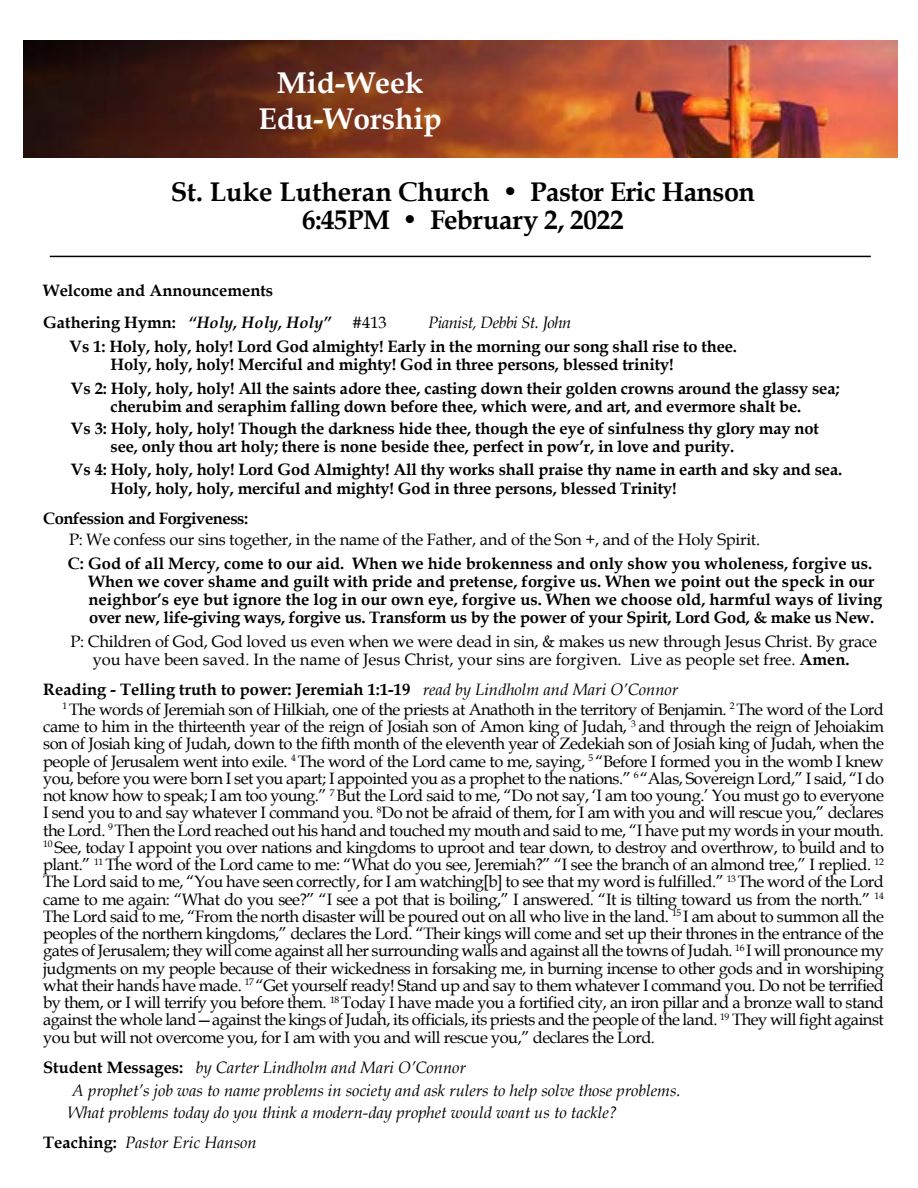
<style>
.page{position:relative;width:918px;height:1188px;background:#fff}
.page>*{position:absolute;margin:0;border:0;box-sizing:border-box;transform-origin:0 0}
.t1{font:700 30px/36px "Book Antiqua";color:#fff;text-align:center}
.t2{font:700 27px/28.5px "Book Antiqua";letter-spacing:-.01em;color:#000;text-align:center}
.t3{font:16.5px/17.2px "Book Antiqua";letter-spacing:-.015em;color:#000;text-align:center}
.t4{font:700 16.5px/18px "Book Antiqua";letter-spacing:-.01em;color:#000}
.t5{font:italic 16.5px/22.5px "Book Antiqua";color:#000}
.t6{font:italic 16.5px "Book Antiqua";letter-spacing:-.025em;color:#000}
.s1{font-weight:400}
.s2{font-style:italic}
.s3{font-weight:700}
.s4{font-weight:700;font-style:normal}
</style>
<div class="page">
<hr style="left:50px;top:256px;width:821px;height:1px;background:#000">
<img style="left:23px;top:40px;width:875px;height:118px">
<h1 class="t1" style="left:258px;top:64px;width:185px">Mid-Week<br>Edu-Worship</h1>
<h2 class="t2" style="left:171px;top:177px;width:586px">St. Luke Lutheran Church <span class="s1">•</span> Pastor Eric Hanson<br>6:45PM <span class="s1">•</span> February 2, 2022</h2>
<p class="t4" style="left:43px;top:275px;width:290px;line-height:31.5px">Welcome and Announcements<br>Gathering Hymn: <span class="s2">“Holy, Holy, Holy”</span></p>
<p class="t3" style="left:352px;top:313px;width:36px">#413</p>
<p class="t6" style="left:428px;top:311px;width:145px">Pianist, Debbi St. John</p>
<p class="t4" style="left:111px;top:337px;width:628px;text-indent:-41px">Vs 1: Holy, holy, holy! Lord God almighty! Early in the morning our song shall rise to thee.<br>Holy, holy, holy! Merciful and mighty! God in three persons, blessed trinity!</p>
<p class="t4" style="left:71px;top:379px;width:770px;text-align:center">Vs 2: Holy, holy, holy! All the saints adore thee, casting down their golden crowns around the glassy sea; cherubim and seraphim falling down before thee, which were, and art, and evermore shalt be.</p>
<p class="t4" style="left:111px;top:420px;width:710px;text-indent:-40px">Vs 3: Holy, holy, holy! Though the darkness hide thee, though the eye of sinfulness thy glory may not see, only thou art holy; there is none beside thee, perfect in pow’r, in love and purity.</p>
<p class="t4" style="left:111px;top:460px;width:733px;line-height:19.5px;text-indent:-40px">Vs 4: Holy, holy, holy! Lord God Almighty! All thy works shall praise thy name in earth and sky and sea.<br>Holy, holy, holy, merciful and mighty! God in three persons, blessed Trinity!</p>
<p class="t4" style="left:43px;top:510px;width:207px">Confession and Forgiveness:</p>
<p class="t3" style="left:69px;top:531px;width:692px">P: We confess our sins together, in the name of the Father, and of the Son +, and of the Holy Spirit.</p>
<p class="t4" style="left:89px;top:555px;width:795px;text-indent:-21px">C: God of all Mercy, come to our aid. When we hide brokenness and only show you wholeness, forgive us.<br>When we cover shame and guilt with pride and pretense, forgive us. When we point out the speck in our neighbor’s eye but ignore the log in our own eye, forgive us. When we choose old, harmful ways of living over new, life-giving ways, forgive us. Transform us by the power of your Spirit, Lord God, &amp; make us New.</p>
<p class="t3" style="left:70px;top:632px;width:808px;line-height:18px">P: Children of God, God loved us even when we were dead in sin, &amp; makes us new through Jesus Christ. By grace you have been saved. In the name of Jesus Christ, your sins are forgiven. Live as people set free. <span class="s3">Amen.</span></p>
<p class="t3" style="left:63px;top:680px;width:823px;line-height:19.5px;text-align:left;text-indent:-19px"><span class="s3">Reading - Telling truth to power: Jeremiah 1:1-19</span> <span class="s2">read by Lindholm and Mari O’Connor<br></span><sup>1</sup> The words of Jeremiah son of Hilkiah, one of the priests at Anathoth in the territory of Benjamin. <sup>2</sup> The word of the Lord</p>
<p class="t3" style="left:43px;top:718px;width:842px;text-align:justify">came to him in the thirteenth year of the reign of Josiah son of Amon king of Judah, <sup>3</sup> and through the reign of Jehoiakim son of Josiah king of Judah, down to the fifth month of the eleventh year of Zedekiah son of Josiah king of Judah, when the people of Jerusalem went into exile. <sup>4</sup> The word of the Lord came to me, saying, <sup>5</sup> “Before I formed you in the womb I knew you, before you were born I set you apart; I appointed you as a prophet to the nations.” <sup>6</sup> “Alas, Sovereign Lord,” I said, “I do not know how to speak; I am too young.” <sup>7</sup> But the Lord said to me, “Do not say, ‘I am too young.’ You must go to everyone I send you to and say whatever I command you. <sup>8</sup>Do not be afraid of them, for I am with you and will rescue you,” declares the Lord. <sup>9</sup> Then the Lord reached out his hand and touched my mouth and said to me, “I have put my words in your mouth.<br><sup>10</sup> See, today I appoint you over nations and kingdoms to uproot and tear down, to destroy and overthrow, to build and to plant.” <sup>11</sup> The word of the Lord came to me: “What do you see, Jeremiah?” “I see the branch of an almond tree,” I replied. <sup>12<br></sup>The Lord said to me, “You have seen correctly, for I am watching[b] to see that my word is fulfilled.” <sup>13</sup> The word of the Lord came to me again: “What do you see?” “I see a pot that is boiling,” I answered. “It is tilting toward us from the north.” <sup>14<br></sup>The Lord said to me, “From the north disaster will be poured out on all who live in the land. <sup>15</sup> I am about to summon all the peoples of the northern kingdoms,” declares the Lord. “Their kings will come and set up their thrones in the entrance of the gates of Jerusalem; they will come against all her surrounding walls and against all the towns of Judah. <sup>16</sup> I will pronounce my judgments on my people because of their wickedness in forsaking me, in burning incense to other gods and in worshiping what their hands have made. <sup>17</sup> “Get yourself ready! Stand up and say to them whatever I command you. Do not be terrified by them, or I will terrify you before them. <sup>18</sup> Today I have made you a fortified city, an iron pillar and a bronze wall to stand against the whole land—against the kings of Judah, its officials, its priests and the people of the land. <sup>19</sup> They will fight against you but will not overcome you, for I am with you and will rescue you,” declares the Lord.</p>
<p class="t5" style="left:68px;top:1056px;width:614px;text-indent:-25px"><span class="s4">Student Messages:</span> by Carter Lindholm and Mari O’Connor<br>A prophet’s job was to name problems in society and ask rulers to help solve those problems.<br>What problems today do you think a modern-day prophet would want us to tackle?</p>
<p class="t5" style="left:43px;top:1131px;width:215px"><span class="s4">Teaching:</span> Pastor Eric Hanson</p>
</div>
